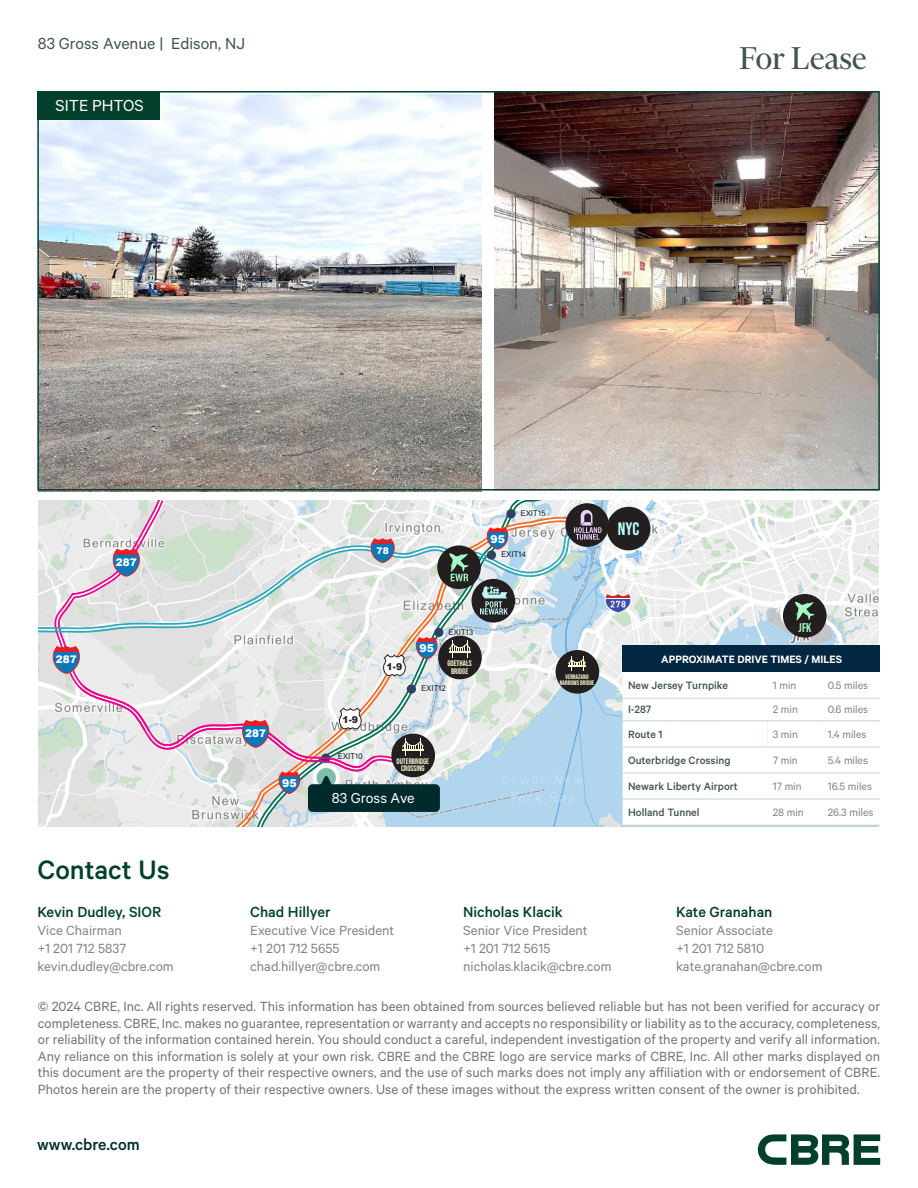
<style>
.page{position:relative;width:918px;height:1188px;background:#fff}
.page>*{position:absolute;margin:0;border:0;box-sizing:border-box;transform-origin:0 0}
.t1{font:36px "Financier Display";color:#415255}
.Contact_Us{font:500 30px "Calibre";color:#023f2c}
.t2{font:18px "Calibre";color:#415255}
.t3{font:500 18px "Calibre";color:#05292c}
.t4{font:18px "Calibre";color:#fff}
.t5{font:18px "Bebas Neue";color:#beffff}
.Broker_Name{font:500 16.5px "Calibre";color:#023f2c}
.t6{font:16.2px "Calibre";color:#fff}
.t7{font:15px/16.5px "Calibre";color:#6f7577;text-align:justify}
.Contact_Info{font:15px "Calibre";color:#7f8480}
.Contact_Info-2{font:15px "Calibre";color:#808581}
.Broker_Name-2{font:15px "Calibre";color:#808581}
.t8{font:12.6px "Bebas Neue";color:#a6fdc4}
.Table_Content_Bold{font:500 12px "Calibre";color:#415255}
.Table_Content{font:12px "Calibre";color:#808581}
.Table_Header_Bold{font:600 12px "Calibre";color:#fff}
.t9{font:900 10.8px "Arial";color:#fff}
.t10{font:900 10.5px "Arial";color:#fff}
.t11{font:900 9.45px "Arial";color:#241f21}
.t12{font:900 9.3px "Arial";color:#fff}
.t13{font:8.4px "Acumin Variable Concept";letter-spacing:.01em;color:#082436}
.t14{font:7.95px/7.2px "Bebas Neue";color:#fcfad2;text-align:center}
.t15{font:6.45px/5.8px "Bebas Neue";color:#fcfad2;text-align:center}
</style>
<div class="page">
<img style="left:40px;top:94px;width:442px;height:394px">
<div style="left:37px;top:91px;width:123px;height:28px;background:#023f2c"></div>
<svg style="left:758px;top:1134px;width:122px;height:31px"></svg>
<img style="left:494px;top:94px;width:383px;height:394px">
<div style="left:37px;top:91px;width:843px;height:400px;border:2px solid #00402e"></div>
<img style="left:39px;top:500px;width:840px;height:326px">
<div style="left:783px;top:594px;width:44px;height:44px;background:#231f20;border-radius:50%"></div>
<svg style="left:795px;top:601px;width:20px;height:20px"></svg>
<svg style="left:52px;top:500px;width:203px;height:271px;background:#e2e2e1"></svg>
<svg style="left:259px;top:500px;width:336px;height:326px"></svg>
<svg style="left:39px;top:527px;width:540px;height:107px;background:#d8dddc"></svg>
<svg style="left:229px;top:519px;width:345px;height:307px;background:#d1dce0"></svg>
<svg style="left:383px;top:654px;width:23px;height:23px"></svg>
<svg style="left:487px;top:527px;width:21px;height:23px"></svg>
<div style="left:565px;top:503px;width:44px;height:44px;background:#231f20;border-radius:50%"></div>
<svg style="left:574px;top:510px;width:28px;height:30px"></svg>
<div style="left:607px;top:507px;width:43px;height:43px;background:#231f20;border-radius:50%"></div>
<div style="left:437px;top:545px;width:44px;height:44px;background:#231f20;border-radius:50%"></div>
<svg style="left:449px;top:553px;width:20px;height:28px"></svg>
<div style="left:407px;top:684px;width:9px;height:10px;background:#313f62;border-radius:50%"></div>
<div style="left:434px;top:628px;width:9px;height:9px;background:#313f62;border-radius:50%"></div>
<div style="left:487px;top:550px;width:9px;height:10px;background:#313f62;border-radius:50%"></div>
<div style="left:506px;top:509px;width:10px;height:9px;background:#313f62;border-radius:50%"></div>
<div style="left:391px;top:734px;width:44px;height:43px;background:#231f20;border-radius:50%"></div>
<div style="left:438px;top:636px;width:44px;height:43px;background:#231f20;border-radius:50%"></div>
<div style="left:556px;top:650px;width:43px;height:44px;background:#231f20;border-radius:50%"></div>
<svg style="left:402px;top:739px;width:22px;height:17px"></svg>
<svg style="left:448px;top:641px;width:23px;height:17px"></svg>
<svg style="left:568px;top:657px;width:18px;height:14px"></svg>
<div style="left:623px;top:646px;width:257px;height:26px;background:#042741"></div>
<svg style="left:623px;top:672px;width:257px;height:153px"></svg>
<hr style="left:623px;top:698px;width:144px;height:1px;background:#cad0d2">
<hr style="left:767px;top:698px;width:55px;height:1px;background:#cad0d2">
<hr style="left:822px;top:698px;width:58px;height:1px;background:#cad0d2">
<hr style="left:623px;top:720px;width:144px;height:1px;background:#cad0d2">
<hr style="left:767px;top:720px;width:55px;height:1px;background:#cad0d2">
<hr style="left:822px;top:720px;width:58px;height:1px;background:#cad0d2">
<hr style="left:623px;top:747px;width:144px;height:1px;background:#cad0d2">
<hr style="left:767px;top:747px;width:55px;height:1px;background:#cad0d2">
<hr style="left:822px;top:747px;width:58px;height:1px;background:#cad0d2">
<hr style="left:623px;top:773px;width:144px;height:1px;background:#cad0d2">
<hr style="left:767px;top:773px;width:55px;height:1px;background:#cad0d2">
<hr style="left:822px;top:773px;width:58px;height:1px;background:#cad0d2">
<hr style="left:623px;top:799px;width:144px;height:1px;background:#cad0d2">
<hr style="left:767px;top:799px;width:55px;height:1px;background:#cad0d2">
<hr style="left:822px;top:799px;width:58px;height:1px;background:#cad0d2">
<hr style="left:623px;top:825px;width:144px;height:1px;background:#cad0d2">
<hr style="left:767px;top:825px;width:55px;height:1px;background:#cad0d2">
<hr style="left:822px;top:825px;width:58px;height:1px;background:#cad0d2">
<div style="left:308px;top:784px;width:132px;height:28px;background:#012a2d;border-radius:5px"></div>
<svg style="left:78px;top:683px;width:300px;height:111px;background:#d8d2d7"></svg>
<svg style="left:53px;top:646px;width:27px;height:28px"></svg>
<svg style="left:113px;top:549px;width:27px;height:28px"></svg>
<p class="t2" style="left:38px;top:33px;width:209px">83 Gross Avenue | Edison, NJ</p>
<p class="t4" style="left:56px;top:95px;width:90px">SITE PHTOS</p>
<p class="t1" style="left:740px;top:39px;width:129px">For Lease</p>
<p class="t10" style="left:56px;top:652px;width:22px">287</p>
<p class="t10" style="left:116px;top:555px;width:22px">287</p>
<p class="Contact_Us" style="left:37px;top:852px;width:134px">Contact Us</p>
<p class="Broker_Name" style="left:37px;top:903px;width:125px">Kevin Dudley, SIOR</p>
<p class="Contact_Info-2" style="left:37px;top:922px;width:86px">Vice Chairman</p>
<p class="Contact_Info-2" style="left:37px;top:940px;width:90px">+1 201 712 5837</p>
<p class="Contact_Info-2" style="left:37px;top:958px;width:138px">kevin.dudley@cbre.com</p>
<p class="t10" style="left:245px;top:726px;width:22px">287</p>
<p class="t9" style="left:282px;top:775px;width:16px">95</p>
<p class="t12" style="left:377px;top:544px;width:14px">78</p>
<p class="t9" style="left:490px;top:531px;width:16px">95</p>
<p class="t13" style="left:521px;top:508px;width:26px">EXIT15</p>
<p class="t13" style="left:501px;top:549px;width:26px">EXIT14</p>
<p class="t5" style="left:618px;top:518px;width:23px">NYC</p>
<p class="t11" style="left:343px;top:713px;width:17px">1-9</p>
<p class="t13" style="left:338px;top:750px;width:27px">EXIT10</p>
<p class="t11" style="left:387px;top:660px;width:17px">1-9</p>
<p class="t9" style="left:420px;top:641px;width:16px">95</p>
<p class="t13" style="left:448px;top:626px;width:26px">EXIT13</p>
<p class="t14" style="left:447px;top:660px;width:26px">GOETHALS<br>BRIDGE</p>
<p class="t13" style="left:421px;top:683px;width:26px">EXIT12</p>
<p class="t14" style="left:397px;top:758px;width:34px">OUTERBRIDGE<br>CROSSING</p>
<p class="t6" style="left:332px;top:789px;width:84px">83 Gross Ave</p>
<p class="t15" style="left:560px;top:674px;width:36px">VERRAZANO<br>NARROWS BRIDGE</p>
<p class="t8" style="left:799px;top:620px;width:14px">JFK</p>
<p class="Table_Header_Bold" style="left:661px;top:652px;width:182px">APPROXIMATE DRIVE TIMES / MILES</p>
<p class="Table_Content_Bold" style="left:628px;top:678px;width:101px">New Jersey Turnpike</p>
<p class="Table_Content" style="left:773px;top:678px;width:25px">1 min</p>
<p class="Table_Content" style="left:828px;top:678px;width:42px">0.5 miles</p>
<p class="Table_Content_Bold" style="left:628px;top:703px;width:25px">I-287</p>
<p class="Table_Content" style="left:773px;top:703px;width:27px">2 min</p>
<p class="Table_Content" style="left:828px;top:703px;width:42px">0.6 miles</p>
<p class="Table_Content_Bold" style="left:628px;top:727px;width:36px">Route 1</p>
<p class="Table_Content" style="left:773px;top:727px;width:27px">3 min</p>
<p class="Table_Content" style="left:828px;top:727px;width:40px">1.4 miles</p>
<p class="Table_Content_Bold" style="left:628px;top:753px;width:104px">Outerbridge Crossing</p>
<p class="Table_Content" style="left:773px;top:753px;width:26px">7 min</p>
<p class="Table_Content" style="left:828px;top:753px;width:42px">5.4 miles</p>
<p class="Table_Content_Bold" style="left:628px;top:779px;width:111px">Newark Liberty Airport</p>
<p class="Table_Content" style="left:773px;top:779px;width:30px">17 min</p>
<p class="Table_Content" style="left:828px;top:779px;width:46px">16.5 miles</p>
<p class="Table_Content_Bold" style="left:628px;top:805px;width:73px">Holland Tunnel</p>
<p class="Table_Content" style="left:773px;top:805px;width:32px">28 min</p>
<p class="Table_Content" style="left:828px;top:805px;width:47px">26.3 miles</p>
<p class="Broker_Name" style="left:250px;top:903px;width:82px">Chad Hillyer</p>
<p class="Contact_Info-2" style="left:250px;top:922px;width:146px">Executive Vice President</p>
<p class="Contact_Info" style="left:250px;top:940px;width:91px">+1 201 712 5655</p>
<p class="Contact_Info" style="left:250px;top:958px;width:132px">chad.hillyer@cbre.com</p>
<p class="Broker_Name" style="left:463px;top:903px;width:101px">Nicholas Klacik</p>
<p class="Contact_Info" style="left:463px;top:922px;width:126px">Senior Vice President</p>
<p class="Contact_Info" style="left:463px;top:940px;width:89px">+1 201 712 5615</p>
<p class="Contact_Info" style="left:463px;top:958px;width:150px">nicholas.klacik@cbre.com</p>
<p class="Broker_Name" style="left:676px;top:903px;width:98px">Kate Granahan</p>
<p class="Broker_Name-2" style="left:676px;top:922px;width:98px">Senior Associate</p>
<p class="Broker_Name-2" style="left:676px;top:940px;width:90px">+1 201 712 5810</p>
<p class="Broker_Name-2" style="left:676px;top:958px;width:148px">kate.granahan@cbre.com</p>
<p class="t7" style="left:38px;top:998px;width:844px">© 2024 CBRE, Inc. All rights reserved. This information has been obtained from sources believed reliable but has not been verified for accuracy or completeness. CBRE, Inc. makes no guarantee, representation or warranty and accepts no responsibility or liability as to the accuracy, completeness, or reliability of the information contained herein. You should conduct a careful, independent investigation of the property and verify all information.<br>Any reliance on this information is solely at your own risk. CBRE and the CBRE logo are service marks of CBRE, Inc. All other marks displayed on this document are the property of their respective owners, and the use of such marks does not imply any affiliation with or endorsement of CBRE.<br>Photos herein are the property of their respective owners. Use of these images without the express written consent of the owner is prohibited.</p>
<p class="t3" style="left:37px;top:1134px;width:104px">www.cbre.com</p>
</div>
